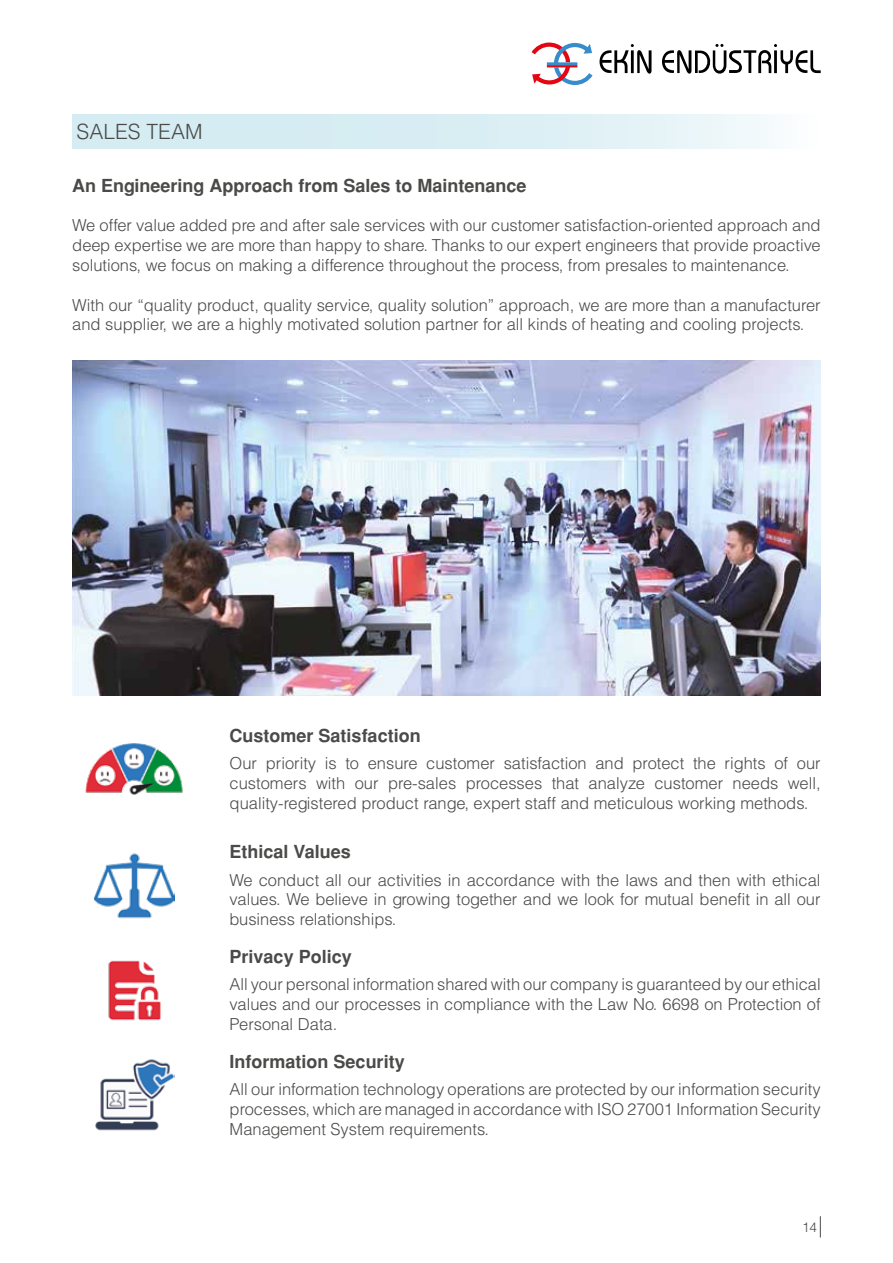
<style>
.page{position:relative;width:893px;height:1263px;background:#fff}
.page>*{position:absolute;margin:0;border:0;box-sizing:border-box;transform-origin:0 0}
.t1{font:21px "Helvetica Light Normal Tr";color:#4a4a49}
.t2{font:700 18px "Helvetica Tr";color:#4a4a49}
.t3{font:16.5px/19.8px "Helvetica Light Normal Tr";color:#4a4a49;text-align:justify}
.t4{font:13.5px "Helvetica Light Normal Tr";color:#4a4a49}
</style>
<div class="page">
<svg style="left:820px;top:1216px;width:1px;height:21px"></svg>
<svg style="left:531px;top:43px;width:290px;height:42px"></svg>
<div style="left:72px;top:115px;width:749px;height:34px;background:linear-gradient(to right,#cde8ef,#eff8fa)"></div>
<img style="left:72px;top:360px;width:749px;height:335px">
<img style="left:85px;top:743px;width:98px;height:52px">
<img style="left:108px;top:960px;width:53px;height:61px">
<img style="left:95px;top:1059px;width:79px;height:72px">
<img style="left:94px;top:853px;width:80px;height:66px">
<p class="t1" style="left:77px;top:119px;width:128px">SALES TEAM</p>
<p class="t2" style="left:72px;top:175px;width:456px">An Engineering Approach from Sales to Maintenance</p>
<p class="t3" style="left:72px;top:215px;width:750px">We offer value added pre and after sale services with our customer satisfaction-oriented approach and deep expertise we are more than happy to share. Thanks to our expert engineers that provide proactive solutions, we focus on making a difference throughout the process, from presales to maintenance.</p>
<p class="t3" style="left:72px;top:294px;width:750px">With our “quality product, quality service, quality solution” approach, we are more than a manufacturer and supplier, we are a highly motivated solution partner for all kinds of heating and cooling projects.</p>
<p class="t2" style="left:230px;top:725px;width:193px">Customer Satisfaction</p>
<p class="t3" style="left:230px;top:753px;width:593px">Our priority is to ensure customer satisfaction and protect the rights of our customers with our pre-sales processes that analyze customer needs well, quality-registered product range, expert staff and meticulous working methods.</p>
<p class="t2" style="left:230px;top:841px;width:123px">Ethical Values</p>
<p class="t3" style="left:230px;top:869px;width:592px">We conduct all our activities in accordance with the laws and then with ethical values. We believe in growing together and we look for mutual benefit in all our business relationships.</p>
<p class="t2" style="left:230px;top:946px;width:124px">Privacy Policy</p>
<p class="t3" style="left:230px;top:974px;width:593px">All your personal information shared with our company is guaranteed by our ethical values and our processes in compliance with the Law No. 6698 on Protection of Personal Data.</p>
<p class="t2" style="left:230px;top:1051px;width:177px">Information Security</p>
<p class="t3" style="left:230px;top:1079px;width:593px">All our information technology operations are protected by our information security processes, which are managed in accordance with ISO 27001 Information Security Management System requirements.</p>
<p class="t4" style="left:802px;top:1218px;width:17px">14</p>
</div>
